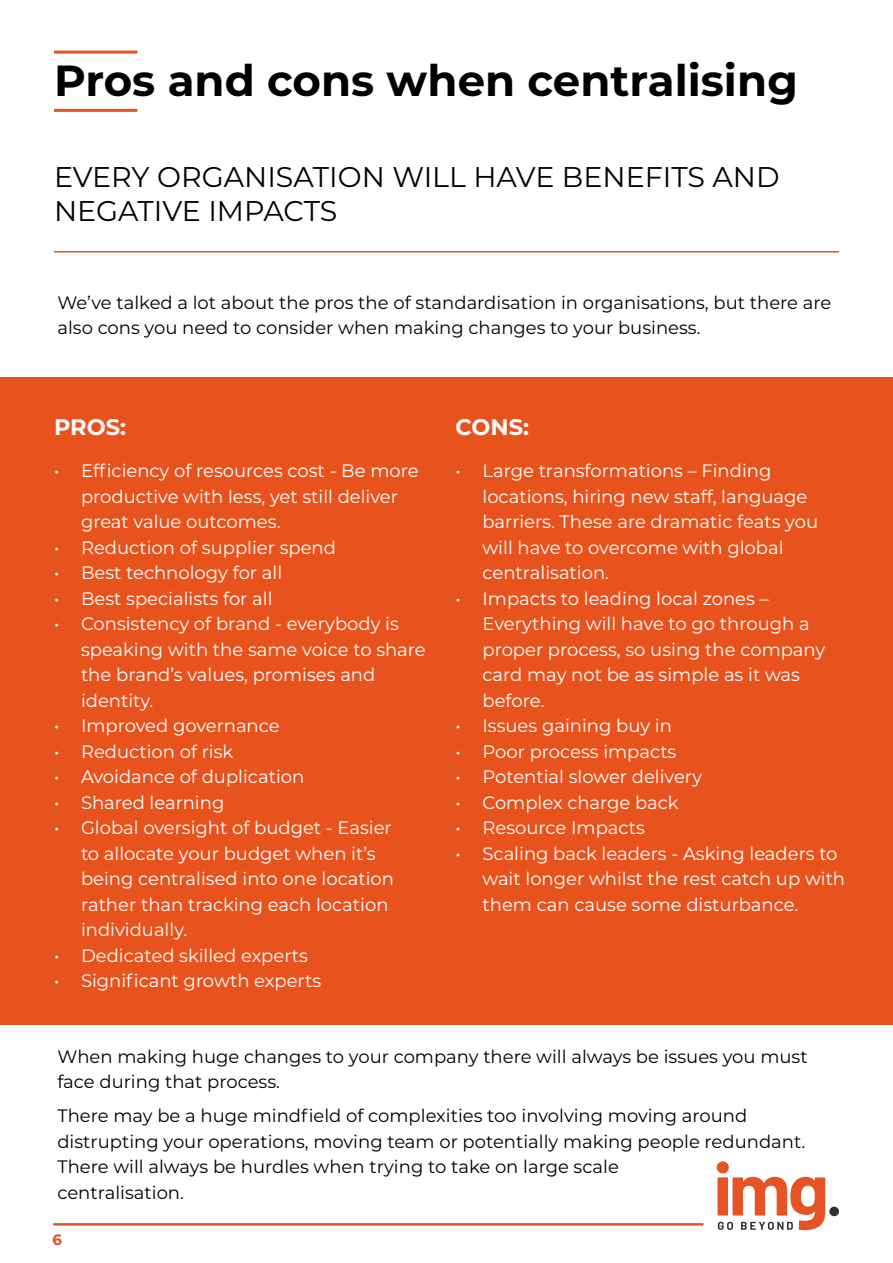
<style>
.page{position:relative;width:893px;height:1263px;background:#fff}
.page>*{position:absolute;margin:0;border:0;box-sizing:border-box;transform-origin:0 0}
.t1{font:700 43.5px "Montserrat";color:#000}
.t2{font:28.5px/34.2px "Montserrat";color:#000}
.t3{font:700 22.5px "Montserrat";color:#fff}
.t4{font:18px/25.5px "Montserrat";color:#fff}
.t5{font:18px/25.5px "Montserrat";color:#000}
.t6{font:700 15px "Montserrat";color:#e8531d}
</style>
<div class="page">
<div style="left:53px;top:1223px;width:650px;height:2px;border:2px solid #e8531d"></div>
<svg style="left:717px;top:1177px;width:108px;height:53px"></svg>
<div style="left:829px;top:1206px;width:10px;height:10px;background:#332e2e;border-radius:50%"></div>
<div style="left:717px;top:1161px;width:12px;height:12px;background:#e65325;border-radius:50%"></div>
<div style="left:0;top:378px;width:893px;height:647px;background:#e8531d"></div>
<hr style="left:54px;top:51px;width:83px;height:3px;background:#e8531d">
<hr style="left:54px;top:109px;width:83px;height:3px;background:#e8531d">
<hr style="left:54px;top:251px;width:785px;height:2px;background:#e8531d">
<h1 class="t1" style="left:54px;top:49px;width:745px">Pros and cons when centralising</h1>
<h2 class="t2" style="left:54px;top:159px;width:727px">EVERY ORGANISATION WILL HAVE BENEFITS AND<br>NEGATIVE IMPACTS</h2>
<p class="t5" style="left:57px;top:289px;width:775px">We’ve talked a lot about the pros the of standardisation in organisations, but there are also cons you need to consider when making changes to your business.</p>
<p class="t3" style="left:54px;top:410px;width:73px">PROS:</p>
<p class="t4" style="left:81px;top:457px;width:339px;text-indent:-27px">• Efficiency of resources cost - Be more productive with less, yet still deliver great value outcomes.</p>
<p class="t4" style="left:54px;top:534px;width:284px">• Reduction of supplier spend</p>
<p class="t4" style="left:54px;top:559px;width:230px">• Best technology for all</p>
<p class="t4" style="left:54px;top:585px;width:220px">• Best specialists for all</p>
<p class="t4" style="left:81px;top:610px;width:346px;text-indent:-27px">• Consistency of brand - everybody is speaking with the same voice to share the brand’s values, promises and identity.</p>
<p class="t4" style="left:54px;top:712px;width:227px">• Improved governance</p>
<p class="t4" style="left:54px;top:738px;width:181px">• Reduction of risk</p>
<p class="t4" style="left:54px;top:763px;width:252px">• Avoidance of duplication</p>
<p class="t4" style="left:54px;top:789px;width:172px">• Shared learning</p>
<p class="t4" style="left:81px;top:814px;width:315px;text-indent:-27px">• Global oversight of budget - Easier to allocate your budget when it’s being centralised into one location rather than tracking each location individually.</p>
<p class="t4" style="left:54px;top:942px;width:255px">• Dedicated skilled experts</p>
<p class="t4" style="left:54px;top:967px;width:269px">• Significant growth experts</p>
<p class="t3" style="left:455px;top:410px;width:75px">CONS:</p>
<p class="t4" style="left:482px;top:457px;width:337px;text-indent:-27px">• Large transformations – Finding locations, hiring new staff, language barriers. These are dramatic feats you will have to overcome with global centralisation.</p>
<p class="t4" style="left:482px;top:585px;width:344px;text-indent:-27px">• Impacts to leading local zones –<br>Everything will have to go through a proper process, so using the company card may not be as simple as it was before.</p>
<p class="t4" style="left:455px;top:712px;width:218px">• Issues gaining buy in</p>
<p class="t4" style="left:455px;top:738px;width:222px">• Poor process impacts</p>
<p class="t4" style="left:455px;top:763px;width:248px">• Potential slower delivery</p>
<p class="t4" style="left:455px;top:789px;width:225px">• Complex charge back</p>
<p class="t4" style="left:455px;top:814px;width:191px">• Resource Impacts</p>
<p class="t4" style="left:482px;top:840px;width:364px;text-indent:-27px">• Scaling back leaders - Asking leaders to wait longer whilst the rest catch up with them can cause some disturbance.</p>
<p class="t5" style="left:57px;top:1043px;width:752px">When making huge changes to your company there will always be issues you must face during that process.</p>
<p class="t5" style="left:57px;top:1102px;width:749px">There may be a huge mindfield of complexities too involving moving around distrupting your operations, moving team or potentially making people redundant.<br>There will always be hurdles when trying to take on large scale<br>centralisation.</p>
<p class="t6" style="left:52px;top:1228px;width:11px">6</p>
</div>
